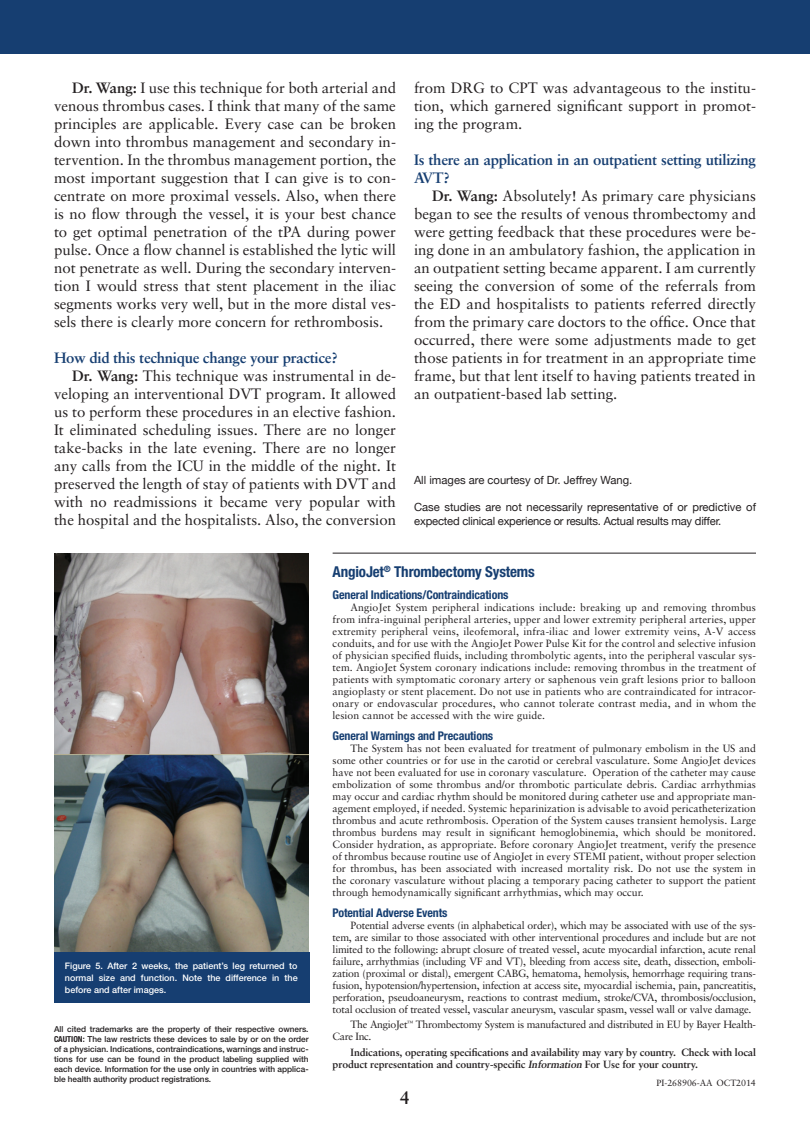
<style>
.page{position:relative;width:810px;height:1134px;background:#fff}
.page>*{position:absolute;margin:0;border:0;box-sizing:border-box;transform-origin:0 0}
.t1{font:700 18px "Sabon";color:#231f20}
.CCU_Article_Body{font:15px/18px "Sabon";color:#231f20;text-align:justify}
.CCU_Question{font:700 15px/18px "Sabon";letter-spacing:-.02em;color:#163e71}
.CCU_Article_Subhead{font:700 condensed 15px "Helvetica Neue";letter-spacing:-.01em;color:#163e71}
.CCU_Article_Subhead-2{font:700 condensed 12px "Helvetica Neue";letter-spacing:-.01em;color:#163e71}
.CCU_Article_Body-2{font:11.25px/13.5px "Helvetica Neue";letter-spacing:-.02em;color:#231f20}
.CCU_Article_Body-3{font:11.25px "Helvetica Neue";color:#231f20}
.CCU_Article_Body-4{font:10.5px/12px "Sabon";letter-spacing:-.02em;color:#231f20;text-align:justify}
.CCU_Article_Body-5{font:700 10.5px/12px "Sabon";letter-spacing:-.01em;color:#231f20}
.CCU_Figure_Caption{font:500 9px/12px "Helvetica Neue";color:#fff;text-align:justify}
.CCU_Article_Body-6{font:9px "Sabon";letter-spacing:-.01em;color:#231f20}
.CCU_Figure_Caption-2{font:500 8.25px/9.9px "Helvetica Neue";color:#231f20;text-align:justify}
.s1{font-weight:700}
.s2{font-weight:700;font-stretch:condensed}
.s3{font-style:italic}
</style>
<div class="page">
<div style="left:0;top:0;width:810px;height:54px;background:#163e71"></div>
<img style="left:54px;top:554px;width:255px;height:399px">
<div style="left:54px;top:953px;width:255px;height:50px;background:#163e71"></div>
<hr style="left:333px;top:553px;width:423px;height:1px;background:#231f20">
<p class="CCU_Article_Body" style="left:54px;top:78px;width:344px;text-indent:18px"><span class="s1">Dr. Wang:</span> I use this technique for both arterial and venous thrombus cases. I think that many of the same principles are applicable. Every case can be broken down into thrombus management and secondary in&shy;tervention. In the thrombus management portion, the most important suggestion that I can give is to con&shy;centrate on more proximal vessels. Also, when there is no flow through the vessel, it is your best chance to get optimal penetration of the tPA during power pulse. Once a flow channel is established the lytic will not penetrate as well. During the secondary interven&shy;tion I would stress that stent placement in the iliac segments works very well, but in the more distal ves&shy;sels there is clearly more concern for rethrombosis.</p>
<p class="CCU_Question" style="left:54px;top:348px;width:285px">How did this technique change your practice?</p>
<p class="CCU_Article_Body" style="left:54px;top:366px;width:344px;text-indent:18px"><span class="s1">Dr. Wang:</span> This technique was instrumental in de&shy;veloping an interventional DVT program. It allowed us to perform these procedures in an elective fashion.<br>It eliminated scheduling issues. There are no longer take-backs in the late evening. There are no longer any calls from the ICU in the middle of the night. It preserved the length of stay of patients with DVT and with no readmissions it became very popular with the hospital and the hospitalists. Also, the conversion</p>
<p class="CCU_Article_Body" style="left:414px;top:78px;width:344px">from DRG to CPT was advantageous to the institu&shy;tion, which garnered significant support in promot&shy;ing the program.</p>
<p class="CCU_Question" style="left:414px;top:150px;width:344px">Is there an application in an outpatient setting utilizing<br>AVT?</p>
<p class="CCU_Article_Body" style="left:414px;top:186px;width:344px;text-indent:18px"><span class="s1">Dr. Wang:</span> Absolutely! As primary care physicians began to see the results of venous thrombectomy and were getting feedback that these procedures were be&shy;ing done in an ambulatory fashion, the application in an outpatient setting became apparent. I am currently seeing the conversion of some of the referrals from the ED and hospitalists to patients referred directly from the primary care doctors to the office. Once that occurred, there were some adjustments made to get those patients in for treatment in an appropriate time frame, but that lent itself to having patients treated in an outpatient-based lab setting.</p>
<p class="CCU_Article_Body-3" style="left:414px;top:472px;width:220px">All images are courtesy of Dr. Jeffrey Wang.</p>
<p class="CCU_Article_Body-2" style="left:414px;top:501px;width:344px">Case studies are not necessarily representative of or predictive of expected clinical experience or results. Actual results may differ.</p>
<p class="CCU_Figure_Caption" style="left:65px;top:960px;width:234px">Figure 5. After 2 weeks, the patient’s leg returned to normal size and function. Note the difference in the before and after images.</p>
<p class="CCU_Figure_Caption-2" style="left:54px;top:1024px;width:256px">All cited trademarks are the property of their respective owners.<br><span class="s2">CAUTION:</span> The law restricts these devices to sale by or on the order of a physician. Indications, contraindications, warnings and instruc&shy;tions for use can be found in the product labeling supplied with each device. Information for the use only in countries with applica&shy;ble health authority product registrations.</p>
<p class="CCU_Article_Subhead" style="left:333px;top:562px;width:204px">AngioJet<sup>®</sup> Thrombectomy Systems</p>
<p class="CCU_Article_Subhead-2" style="left:333px;top:587px;width:177px">General Indications/Contraindications</p>
<p class="CCU_Article_Body-4" style="left:333px;top:601px;width:425px;text-indent:18px">AngioJet System peripheral indications include: breaking up and removing thrombus from infra-inguinal peripheral arteries, upper and lower extremity peripheral arteries, upper extremity peripheral veins, ileofemoral, infra-iliac and lower extremity veins, A-V access conduits, and for use with the AngioJet Power Pulse Kit for the control and selective infusion of physician specified fluids, including thrombolytic agents, into the peripheral vascular sys&shy;tem. AngioJet System coronary indications include: removing thrombus in the treatment of patients with symptomatic coronary artery or saphenous vein graft lesions prior to balloon angioplasty or stent placement. Do not use in patients who are contraindicated for intracor&shy;onary or endovascular procedures, who cannot tolerate contrast media, and in whom the lesion cannot be accessed with the wire guide.</p>
<p class="CCU_Article_Subhead-2" style="left:333px;top:728px;width:162px">General Warnings and Precautions</p>
<p class="CCU_Article_Body-4" style="left:333px;top:742px;width:425px;text-indent:18px">The System has not been evaluated for treatment of pulmonary embolism in the US and some other countries or for use in the carotid or cerebral vasculature. Some AngioJet devices have not been evaluated for use in coronary vasculature. Operation of the catheter may cause embolization of some thrombus and/or thrombotic particulate debris. Cardiac arrhythmias may occur and cardiac rhythm should be monitored during catheter use and appropriate man&shy;agement employed, if needed. Systemic heparinization is advisable to avoid pericatheterization thrombus and acute rethrombosis. Operation of the System causes transient hemolysis. Large thrombus burdens may result in significant hemoglobinemia, which should be monitored.<br>Consider hydration, as appropriate. Before coronary AngioJet treatment, verify the presence of thrombus because routine use of AngioJet in every STEMI patient, without proper selection for thrombus, has been associated with increased mortality risk. Do not use the system in the coronary vasculature without placing a temporary pacing catheter to support the patient through hemodynamically significant arrhythmias, which may occur.</p>
<p class="CCU_Article_Subhead-2" style="left:333px;top:905px;width:116px">Potential Adverse Events</p>
<p class="CCU_Article_Body-4" style="left:333px;top:919px;width:425px;text-indent:18px">Potential adverse events (in alphabetical order), which may be associated with use of the sys&shy;tem, are similar to those associated with other interventional procedures and include but are not limited to the following: abrupt closure of treated vessel, acute myocardial infarction, acute renal failure, arrhythmias (including VF and VT), bleeding from access site, death, dissection, emboli&shy;zation (proximal or distal), emergent CABG, hematoma, hemolysis, hemorrhage requiring trans&shy;fusion, hypotension/hypertension, infection at access site, myocardial ischemia, pain, pancreatitis, perforation, pseudoaneurysm, reactions to contrast medium, stroke/CVA, thrombosis/occlusion, total occlusion of treated vessel, vascular aneurysm, vascular spasm, vessel wall or valve damage.</p>
<p class="CCU_Article_Body-4" style="left:333px;top:1019px;width:425px;text-indent:18px">The AngioJet<sup>™</sup> Thrombectomy System is manufactured and distributed in EU by Bayer Health-<br>Care Inc.</p>
<p class="CCU_Article_Body-5" style="left:333px;top:1046px;width:425px;text-indent:18px">Indications, operating specifications and availability may vary by country. Check with local product representation and country-specific <span class="s3">Information</span> For Use for your country.</p>
<p class="CCU_Article_Body-6" style="left:657px;top:1078px;width:101px">PI-268906-AA OCT2014</p>
<h1 class="t1" style="left:400px;top:1086px;width:12px">4</h1>
</div>
